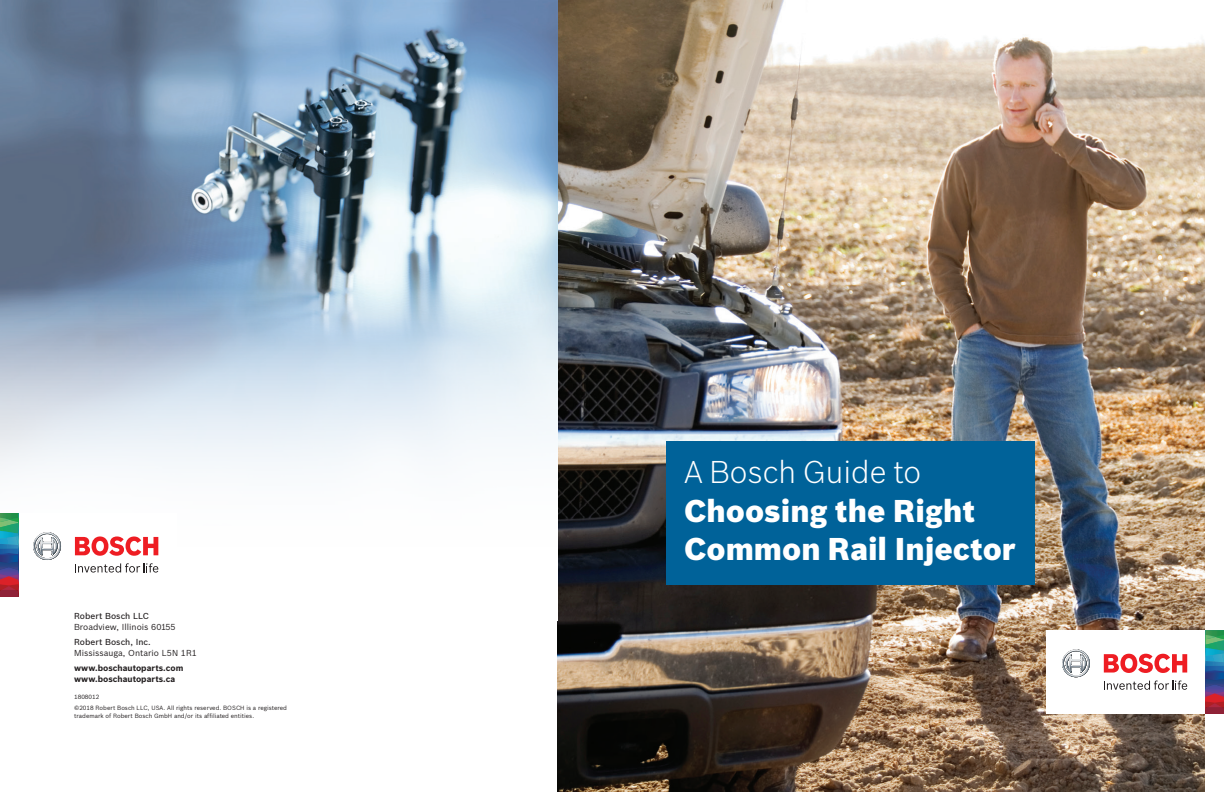
<style>
.page{position:relative;width:1224px;height:792px;background:#fff}
.page>*{position:absolute;margin:0;border:0;box-sizing:border-box;transform-origin:0 0}
.Headline_for_Cover{font:900 30.8px/38.5px "Bosch Sans";color:#fff}
.subheads__med{font:8.5px/11px "Bosch Sans";color:#231f20}
.subheads__med-2{font:700 8.5px/11px "Bosch Sans";color:#231f20}
.Copy_9{font:6px/7.2px "Bosch Sans";color:#231f20}
.s1{font-weight:500}
.s2{font-weight:300}
</style>
<div class="page">
<img style="left:558px;top:0;width:647px;height:792px">
<img style="left:0;top:0;width:558px;height:288px">
<svg style="left:0;top:288px;width:558px;height:309px"></svg>
<div style="left:666px;top:441px;width:369px;height:144px;background:#006299"></div>
<div style="left:1047px;top:630px;width:177px;height:84px;background:#fff"></div>
<svg style="left:1206px;top:630px;width:18px;height:84px"></svg>
<svg style="left:1062px;top:649px;width:28px;height:29px"></svg>
<svg style="left:1104px;top:681px;width:83px;height:9px"></svg>
<svg style="left:1104px;top:654px;width:83px;height:19px"></svg>
<div style="left:0;top:513px;width:177px;height:83px;background:#fff"></div>
<svg style="left:0;top:513px;width:18px;height:83px"></svg>
<svg style="left:33px;top:532px;width:28px;height:28px"></svg>
<svg style="left:75px;top:563px;width:83px;height:10px"></svg>
<svg style="left:75px;top:536px;width:83px;height:20px"></svg>
<p class="subheads__med" style="left:74px;top:610px;width:103px"><span class="s1">Robert Bosch LLC<br></span>Broadview, Illinois 60155</p>
<p class="subheads__med" style="left:74px;top:636px;width:124px"><span class="s1">Robert Bosch, Inc.<br></span>Mississauga, Ontario L5N 1R1</p>
<p class="subheads__med-2" style="left:74px;top:663px;width:111px">www.boschautoparts.com www.boschautoparts.ca</p>
<p class="Copy_9" style="left:74px;top:693px;width:27px">1808012</p>
<p class="Copy_9" style="left:74px;top:704px;width:214px">©2018 Robert Bosch LLC, USA. All rights reserved. BOSCH is a registered trademark of Robert Bosch GmbH and/or its affiliated entities.</p>
<p class="Headline_for_Cover" style="left:684px;top:453px;width:333px"><span class="s2">A Bosch Guide to<br></span>Choosing the Right<br>Common Rail Injector</p>
</div>
